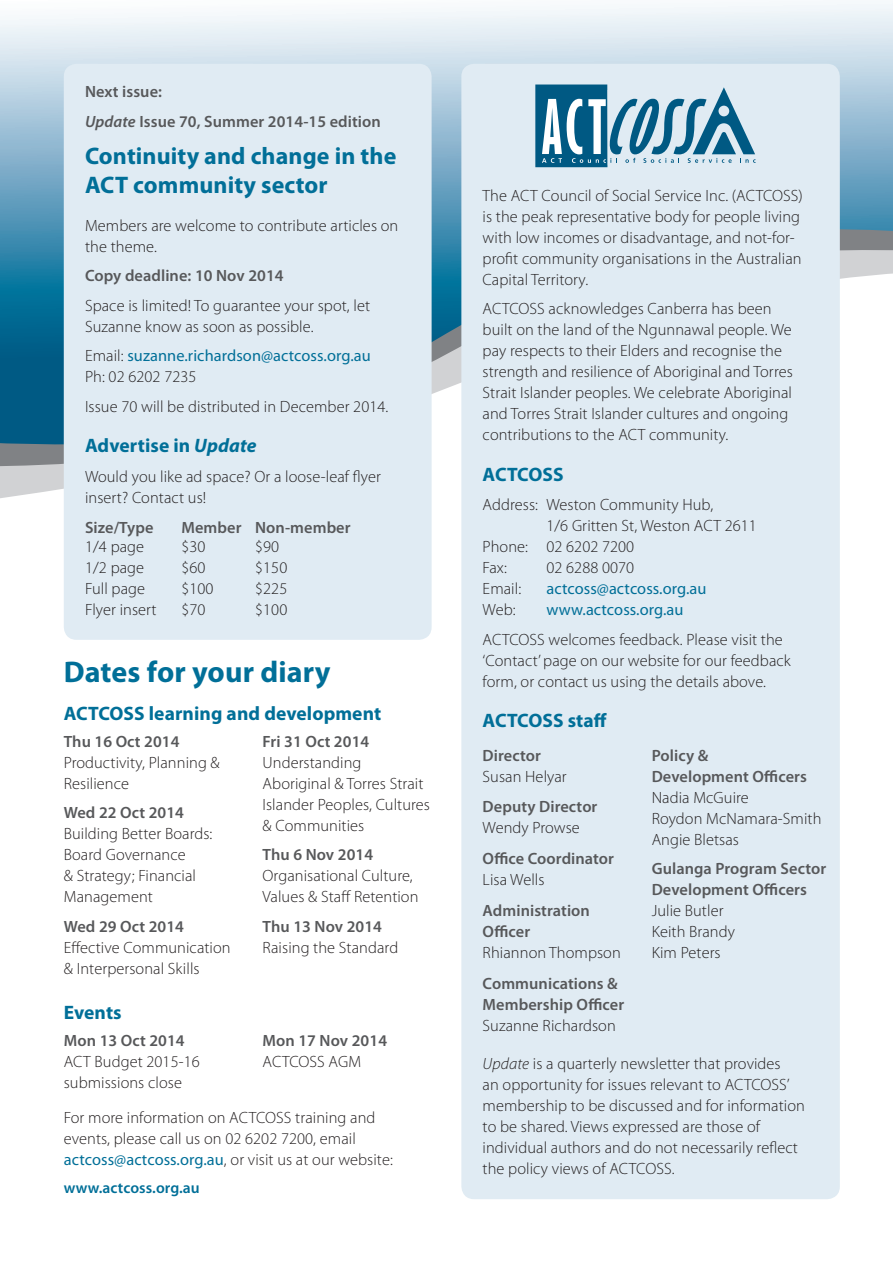
<style>
.page{position:relative;width:893px;height:1263px;background:#fff}
.page>*{position:absolute;margin:0;border:0;box-sizing:border-box;transform-origin:0 0}
.t1{font:700 30px "Myriad Pro";letter-spacing:.005em;color:#016f98}
.t2{font:700 24px/28.8px "Myriad Pro";letter-spacing:.005em;color:#016f98}
.t3{font:700 19.5px "Myriad Pro";letter-spacing:.005em;color:#016f98}
.t4{font:300 16.35px/21px "Myriad Pro";letter-spacing:.005em;color:#231f20}
.t5{font:600 16.35px/21px "Myriad Pro";letter-spacing:.005em;color:#57585a}
.t6{font:16.35px/21px "Myriad Pro";letter-spacing:.005em;color:#016f98}
.t7{font:600 15.6px "Myriad Pro";letter-spacing:.005em;color:#016f98}
.s1{font-style:italic}
.s2{font-weight:300;color:#231f20}
.s3{font-weight:400;color:#016f98}
</style>
<div class="page">
<div style="left:237px;top:3px;width:656px;height:13px;background:#f5f9fb"></div>
<svg style="left:0;top:16px;width:893px;height:482px"></svg>
<div style="left:461px;top:64px;width:379px;height:1135px;background:#e0ebf3;border-radius:13px"></div>
<svg style="left:535px;top:85px;width:221px;height:82px"></svg>
<div style="left:64px;top:64px;width:368px;height:576px;background:#e0ebf3;border-radius:13px"></div>
<p class="t5" style="left:85px;top:77px;width:297px;line-height:29.5px">Next issue:<br><span class="s1">Update</span> Issue 70, Summer 2014-15 edition</p>
<h2 class="t2" style="left:85px;top:141px;width:313px">Continuity and change in the<br>ACT community sector</h2>
<p class="t4" style="left:85px;top:215px;width:315px">Members are welcome to contribute articles on the theme.</p>
<p class="t5" style="left:85px;top:265px;width:200px">Copy deadline: 10 Nov 2014</p>
<p class="t4" style="left:85px;top:295px;width:287px">Space is limited! To guarantee your spot, let<br>Suzanne know as soon as possible.</p>
<p class="t6" style="left:85px;top:345px;width:287px"><span class="s2">Email:</span> suzanne.richardson@actcoss.org.au<br><span class="s2">Ph: 02 6202 7235</span></p>
<p class="t4" style="left:85px;top:396px;width:305px">Issue 70 will be distributed in December 2014.</p>
<p class="t3" style="left:85px;top:433px;width:173px">Advertise in <span class="s1">Update</span></p>
<p class="t4" style="left:85px;top:466px;width:297px">Would you like ad space? Or a loose-leaf flyer insert? Contact us!</p>
<p class="t5" style="left:85px;top:517px;width:70px">Size/Type</p>
<p class="t5" style="left:181px;top:517px;width:171px">Member Non-member</p>
<p class="t4" style="left:85px;top:536px;width:73px">1/4 page<br>1/2 page<br>Full page<br>Flyer insert</p>
<p class="t4" style="left:181px;top:536px;width:34px">$30 $60 $100 $70</p>
<p class="t4" style="left:255px;top:536px;width:34px">$90 $150 $225 $100</p>
<h1 class="t1" style="left:64px;top:652px;width:268px">Dates for your diary</h1>
<p class="t3" style="left:64px;top:701px;width:319px">ACTCOSS learning and development</p>
<p class="t5" style="left:64px;top:730px;width:117px">Thu 16 Oct 2014</p>
<p class="t4" style="left:64px;top:752px;width:158px">Productivity, Planning &amp;<br>Resilience</p>
<p class="t5" style="left:64px;top:802px;width:122px">Wed 22 Oct 2014</p>
<p class="t4" style="left:64px;top:823px;width:150px">Building Better Boards:<br>Board Governance<br>&amp; Strategy; Financial<br>Management</p>
<p class="t5" style="left:64px;top:915px;width:122px">Wed 29 Oct 2014</p>
<p class="t4" style="left:64px;top:937px;width:168px">Effective Communication &amp; Interpersonal Skills</p>
<p class="t3" style="left:64px;top:1000px;width:59px">Events</p>
<p class="t5" style="left:64px;top:1029px;width:122px">Mon 13 Oct 2014</p>
<p class="t4" style="left:64px;top:1050px;width:137px">ACT Budget 2015-16 submissions close</p>
<p class="t5" style="left:263px;top:730px;width:108px">Fri 31 Oct 2014</p>
<p class="t4" style="left:263px;top:752px;width:169px">Understanding<br>Aboriginal &amp; Torres Strait<br>Islander Peoples, Cultures &amp; Communities</p>
<p class="t5" style="left:263px;top:844px;width:112px">Thu 6 Nov 2014</p>
<p class="t4" style="left:263px;top:865px;width:157px">Organisational Culture,<br>Values &amp; Staff Retention</p>
<p class="t5" style="left:263px;top:915px;width:121px">Thu 13 Nov 2014</p>
<p class="t4" style="left:263px;top:937px;width:137px">Raising the Standard</p>
<p class="t5" style="left:263px;top:1029px;width:126px">Mon 17 Nov 2014</p>
<p class="t4" style="left:263px;top:1050px;width:100px">ACTCOSS AGM</p>
<p class="t4" style="left:64px;top:1106px;width:331px">For more information on ACTCOSS training and events, please call us on 02 6202 7200, email <span class="s3">actcoss@actcoss.org.au</span>, or visit us at our website:</p>
<p class="t7" style="left:64px;top:1178px;width:138px">www.actcoss.org.au</p>
<p class="t4" style="left:483px;top:185px;width:322px">The ACT Council of Social Service Inc. (ACTCOSS) is the peak representative body for people living with low incomes or disadvantage, and not-for&shy;profit community organisations in the Australian Capital Territory.</p>
<p class="t4" style="left:483px;top:298px;width:312px">ACTCOSS acknowledges Canberra has been built on the land of the Ngunnawal people. We pay respects to their Elders and recognise the strength and resilience of Aboriginal and Torres Strait Islander peoples. We celebrate Aboriginal and Torres Strait Islander cultures and ongoing contributions to the ACT community.</p>
<p class="t3" style="left:483px;top:461px;width:82px">ACTCOSS</p>
<p class="t4" style="left:483px;top:494px;width:232px">Address: Weston Community Hub,</p>
<p class="t4" style="left:546px;top:515px;width:212px">1/6 Gritten St, Weston ACT 2611</p>
<p class="t4" style="left:483px;top:536px;width:153px">Phone: 02 6202 7200</p>
<p class="t4" style="left:483px;top:557px;width:26px">Fax:</p>
<p class="t4" style="left:546px;top:557px;width:89px">02 6288 0070</p>
<p class="t4" style="left:483px;top:578px;width:40px">Email:</p>
<p class="t6" style="left:546px;top:578px;width:162px">actcoss@actcoss.org.au</p>
<p class="t4" style="left:483px;top:599px;width:35px">Web:</p>
<p class="t6" style="left:546px;top:599px;width:139px">www.actcoss.org.au</p>
<p class="t4" style="left:483px;top:629px;width:310px">ACTCOSS welcomes feedback. Please visit the ‘Contact’ page on our website for our feedback form, or contact us using the details above.</p>
<p class="t3" style="left:483px;top:708px;width:126px">ACTCOSS staff</p>
<p class="t5" style="left:483px;top:744px;width:60px">Director</p>
<p class="t4" style="left:483px;top:766px;width:86px">Susan Helyar</p>
<p class="t5" style="left:483px;top:796px;width:116px">Deputy Director</p>
<p class="t4" style="left:483px;top:817px;width:99px">Wendy Prowse</p>
<p class="t5" style="left:483px;top:848px;width:133px">Office Coordinator</p>
<p class="t4" style="left:483px;top:869px;width:63px">Lisa Wells</p>
<p class="t5" style="left:483px;top:900px;width:109px">Administration<br>Officer</p>
<p class="t4" style="left:483px;top:942px;width:140px">Rhiannon Thompson</p>
<p class="t5" style="left:483px;top:972px;width:143px">Communications &amp;<br>Membership Officer</p>
<p class="t4" style="left:483px;top:1015px;width:135px">Suzanne Richardson</p>
<p class="t5" style="left:652px;top:744px;width:157px">Policy &amp;<br>Development Officers</p>
<p class="t4" style="left:652px;top:786px;width:171px">Nadia McGuire<br>Roydon McNamara-Smith<br>Angie Bletsas</p>
<p class="t5" style="left:652px;top:858px;width:176px">Gulanga Program Sector<br>Development Officers</p>
<p class="t4" style="left:652px;top:900px;width:85px">Julie Butler<br>Keith Brandy<br>Kim Peters</p>
<p class="t4" style="left:483px;top:1052px;width:324px"><span class="s1">Update</span> is a quarterly newsletter that provides<br>an opportunity for issues relevant to ACTCOSS’ membership to be discussed and for information to be shared. Views expressed are those of individual authors and do not necessarily reflect the policy views of ACTCOSS.</p>
</div>
